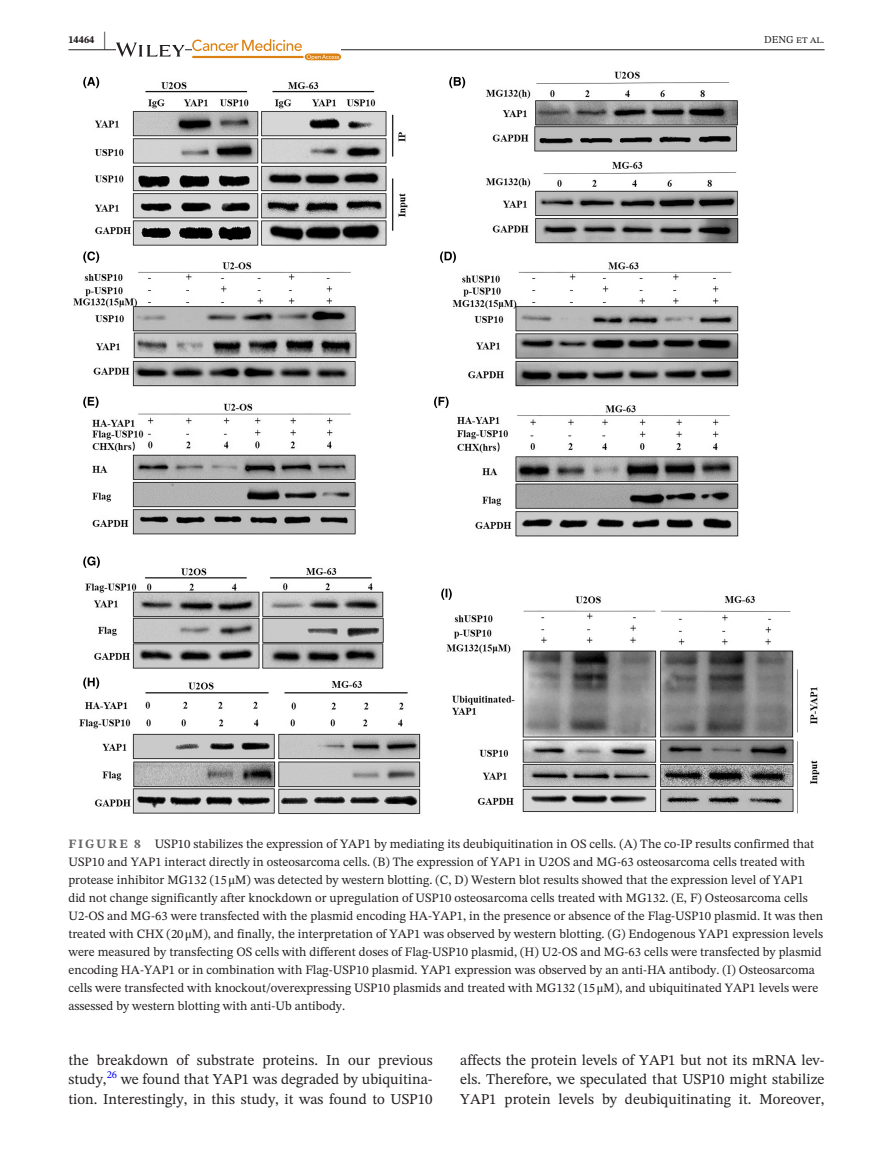
<style>
.page{position:relative;width:893px;height:1174px;background:#fff}
.page>*{position:absolute;margin:0;border:0;box-sizing:border-box;transform-origin:0 0}
.t1{font:15px/19.5px "STIX Two Text";color:#231f20}
.t2{font:12.75px/18px "STIX Two Text";color:#231f20}
.t3{font:10.5px "STIX Two Text";color:#231f20}
.t4{font:700 10.5px "STIX Two Text";color:#231f20}
.t5{font:10.5px "STIX Two Text";color:#00f}
.s1{font-size:21px}
.s2{font-weight:700;color:#636366}
.s3{font-family:"STIX"}
</style>
<div class="page">
<hr style="left:68px;top:49px;width:756px;height:1px;background:#231f20">
<svg style="left:116px;top:43px;width:69px;height:14px"></svg>
<svg style="left:192px;top:39px;width:149px;height:21px"></svg>
<img style="left:73px;top:71px;width:747px;height:743px">
<p class="t4" style="left:68px;top:32px;width:39px">14464 <span class="s1">|</span></p>
<p class="t3" style="left:764px;top:32px;width:62px">DENG et al.</p>
<p class="t2" style="left:68px;top:835px;width:756px"><span class="s2">FIGURE 8</span> USP10 stabilizes the expression of YAP1 by mediating its deubiquitination in OS cells. (A) The co-IP results confirmed that USP10 and YAP1 interact directly in osteosarcoma cells. (B) The expression of YAP1 in U2OS and MG-63 osteosarcoma cells treated with protease inhibitor MG132 (15<span class="s3">μ</span>M) was detected by western blotting. (C, D) Western blot results showed that the expression level of YAP1 did not change significantly after knockdown or upregulation of USP10 osteosarcoma cells treated with MG132. (E, F) Osteosarcoma cells U2-OS and MG-63 were transfected with the plasmid encoding HA-YAP1, in the presence or absence of the Flag-USP10 plasmid. It was then treated with CHX (20<span class="s3">μ</span>M), and finally, the interpretation of YAP1 was observed by western blotting. (G) Endogenous YAP1 expression levels were measured by transfecting OS cells with different doses of Flag-USP10 plasmid, (H) U2-OS and MG-63 cells were transfected by plasmid encoding HA-YAP1 or in combination with Flag-USP10 plasmid. YAP1 expression was observed by an anti-HA antibody. (I) Osteosarcoma cells were transfected with knockout/overexpressing USP10 plasmids and treated with MG132 (15<span class="s3">μ</span>M), and ubiquitinated YAP1 levels were assessed by western blotting with anti-Ub antibody.</p>
<p class="t1" style="left:68px;top:1050px;width:366px">the breakdown of substrate proteins. In our previous study,</p>
<p class="t5" style="left:107px;top:1066px;width:12px">26</p>
<p class="t1" style="left:68px;top:1069px;width:366px;text-align:right">we found that YAP1 was degraded by ubiquitina-<br>tion. Interestingly, in this study, it was found to USP10</p>
<p class="t1" style="left:460px;top:1050px;width:366px;text-align:justify">affects the protein levels of YAP1 but not its mRNA lev&shy;els. Therefore, we speculated that USP10 might stabilize YAP1 protein levels by deubiquitinating it. Moreover,</p>
</div>
